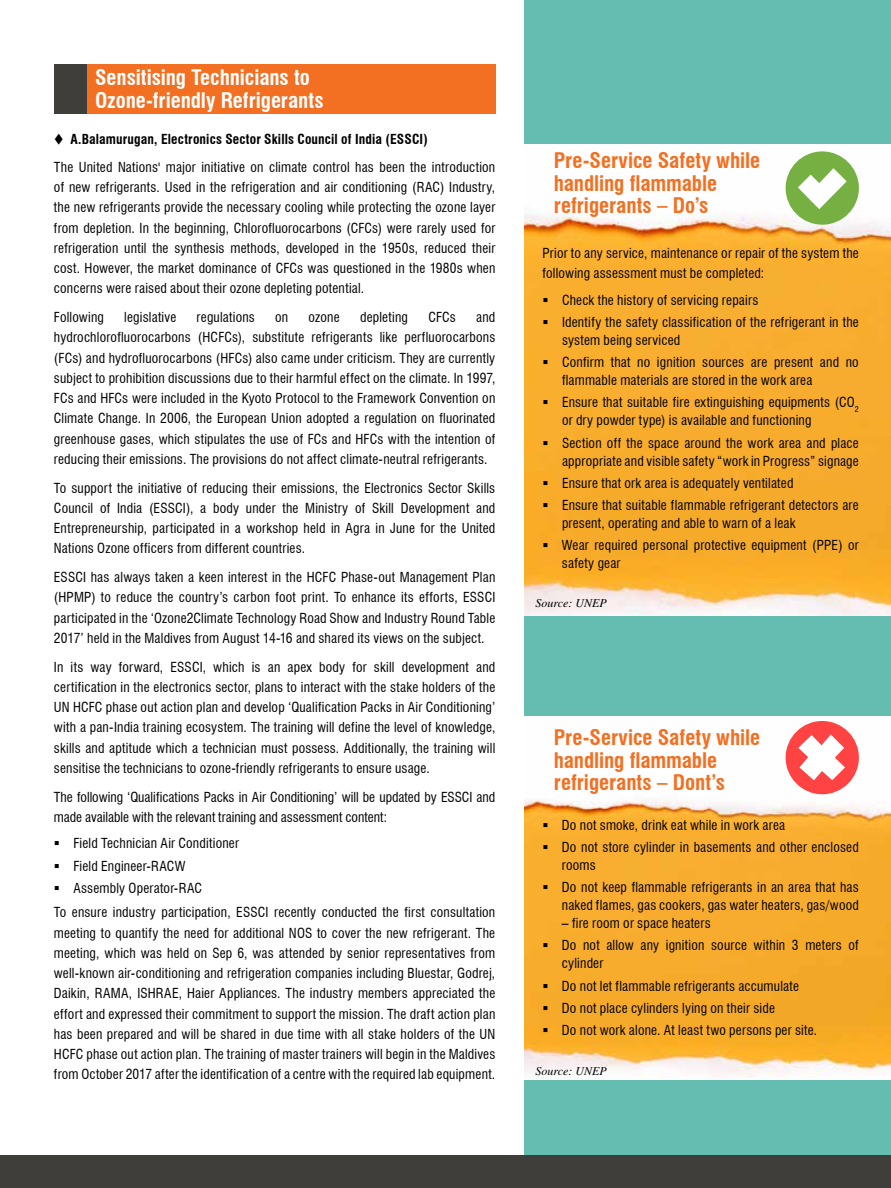
<style>
.page{position:relative;width:891px;height:1188px;background:#fff}
.page>*{position:absolute;margin:0;border:0;box-sizing:border-box;transform-origin:0 0}
.t1{font:700 condensed 21px/22.5px "Swiss 721 BT";color:#f36f21}
.t2{font:700 condensed 21px/22.5px "Swiss 721 BT";color:#fff}
.t3{font:condensed 13.5px/20.2px "Swiss 721 BT";letter-spacing:.015em;color:#000}
.t4{font:italic 12px "Times";color:#000}
.s1{font-weight:700}
</style>
<div class="page">
<div style="left:524px;top:0;width:367px;height:1156px;background:#65bdb2"></div>
<div style="left:54px;top:64px;width:441px;height:50px;background:#f36f21"></div>
<div style="left:54px;top:64px;width:33px;height:50px;background:#403e3b"></div>
<div style="left:0;top:1156px;width:891px;height:32px;background:#403e3b"></div>
<img style="left:524px;top:145px;width:367px;height:471px">
<img style="left:524px;top:717px;width:367px;height:362px">
<div style="left:786px;top:151px;width:73px;height:74px;background:#76b043;border-radius:50%"></div>
<div style="left:786px;top:721px;width:73px;height:73px;background:#ff4342;border-radius:50%"></div>
<svg style="left:798px;top:168px;width:49px;height:41px"></svg>
<svg style="left:798px;top:734px;width:47px;height:46px"></svg>
<svg style="left:544px;top:298px;width:4px;height:4px"></svg>
<svg style="left:544px;top:320px;width:4px;height:4px"></svg>
<svg style="left:544px;top:360px;width:4px;height:4px"></svg>
<svg style="left:544px;top:400px;width:4px;height:4px"></svg>
<svg style="left:544px;top:441px;width:4px;height:4px"></svg>
<svg style="left:544px;top:481px;width:4px;height:4px"></svg>
<svg style="left:544px;top:503px;width:4px;height:4px"></svg>
<svg style="left:544px;top:543px;width:4px;height:4px"></svg>
<svg style="left:544px;top:823px;width:4px;height:4px"></svg>
<svg style="left:544px;top:845px;width:4px;height:4px"></svg>
<svg style="left:544px;top:885px;width:4px;height:4px"></svg>
<svg style="left:544px;top:943px;width:3px;height:4px"></svg>
<svg style="left:544px;top:984px;width:3px;height:4px"></svg>
<svg style="left:544px;top:1006px;width:3px;height:4px"></svg>
<svg style="left:544px;top:1028px;width:3px;height:4px"></svg>
<h1 class="t2" style="left:95px;top:67px;width:230px">Sensitising Technicians to<br>Ozone-friendly Refrigerants</h1>
<p class="t3" style="left:54px;top:125px;width:443px;line-height:27.8px">▼ <span class="s1">A.Balamurugan, Electronics Sector Skills Council of India (ESSCI)<br></span>The United Nations' major initiative on climate control has been the introduction</p>
<p class="t3" style="left:54px;top:177px;width:443px;text-align:justify">of new refrigerants. Used in the refrigeration and air conditioning (RAC) Industry, the new refrigerants provide the necessary cooling while protecting the ozone layer from depletion. In the beginning, Chlorofluorocarbons (CFCs) were rarely used for refrigeration until the synthesis methods, developed in the 1950s, reduced their cost. However, the market dominance of CFCs was questioned in the 1980s when concerns were raised about their ozone depleting potential.</p>
<p class="t3" style="left:54px;top:307px;width:52px">Following</p>
<p class="t3" style="left:124px;top:307px;width:54px">legislative</p>
<p class="t3" style="left:197px;top:307px;width:60px">regulations</p>
<p class="t3" style="left:275px;top:307px;width:15px">on</p>
<p class="t3" style="left:309px;top:307px;width:33px">ozone</p>
<p class="t3" style="left:360px;top:307px;width:49px">depleting</p>
<p class="t3" style="left:428px;top:307px;width:29px">CFCs</p>
<p class="t3" style="left:54px;top:307px;width:443px;text-align:justify;text-indent:422px">and hydrochlorofluorocarbons (HCFCs), substitute refrigerants like perfluorocarbons (FCs) and hydrofluorocarbons (HFCs) also came under criticism. They are currently subject to prohibition discussions due to their harmful effect on the climate. In 1997, FCs and HFCs were included in the Kyoto Protocol to the Framework Convention on Climate Change. In 2006, the European Union adopted a regulation on fluorinated greenhouse gases, which stipulates the use of FCs and HFCs with the intention of reducing their emissions. The provisions do not affect climate-neutral refrigerants.</p>
<p class="t3" style="left:54px;top:478px;width:443px;text-align:justify">To support the initiative of reducing their emissions, the Electronics Sector Skills Council of India (ESSCI), a body under the Ministry of Skill Development and Entrepreneurship, participated in a workshop held in Agra in June for the United Nations Ozone officers from different countries.</p>
<p class="t3" style="left:54px;top:567px;width:443px;text-align:justify">ESSCI has always taken a keen interest in the HCFC Phase-out Management Plan (HPMP) to reduce the country’s carbon foot print. To enhance its efforts, ESSCI participated in the ‘Ozone2Climate Technology Road Show and Industry Round Table 2017’ held in the Maldives from August 14-16 and shared its views on the subject.</p>
<p class="t3" style="left:54px;top:657px;width:443px;text-align:justify">In its way forward, ESSCI, which is an apex body for skill development and certification in the electronics sector, plans to interact with the stake holders of the UN HCFC phase out action plan and develop ‘Qualification Packs in Air Conditioning’ with a pan-India training ecosystem. The training will define the level of knowledge, skills and aptitude which a technician must possess. Additionally, the training will sensitise the technicians to ozone-friendly refrigerants to ensure usage.</p>
<p class="t3" style="left:54px;top:787px;width:443px">The following ‘Qualifications Packs in Air Conditioning’ will be updated by ESSCI and made available with the relevant training and assessment content:</p>
<p class="t3" style="left:73px;top:832px;width:167px;line-height:22.2px">Field Technician Air Conditioner<br>Field Engineer-RACW<br>Assembly Operator-RAC</p>
<p class="t3" style="left:54px;top:902px;width:443px;text-align:justify">To ensure industry participation, ESSCI recently conducted the first consultation meeting to quantify the need for additional NOS to cover the new refrigerant. The meeting, which was held on Sep 6, was attended by senior representatives from well-known air-conditioning and refrigeration companies including Bluestar, Godrej, Daikin, RAMA, ISHRAE, Haier Appliances. The industry members appreciated the effort and expressed their commitment to support the mission. The draft action plan has been prepared and will be shared in due time with all stake holders of the UN HCFC phase out action plan. The training of master trainers will begin in the Maldives from October 2017 after the identification of a centre with the required lab equipment.</p>
<h1 class="t1" style="left:554px;top:149px;width:208px">Pre-Service Safety while handling flammable refrigerants – Do’s</h1>
<p class="t3" style="left:543px;top:243px;width:318px">Prior to any service, maintenance or repair of the system the following assessment must be completed:</p>
<p class="t3" style="left:562px;top:289px;width:298px;line-height:22.2px">Check the history of servicing repairs<br>Identify the safety classification of the refrigerant in the</p>
<p class="t3" style="left:562px;top:329px;width:298px;line-height:22.2px">system being serviced<br>Confirm that no ignition sources are present and no</p>
<p class="t3" style="left:562px;top:369px;width:298px;line-height:22.2px">flammable materials are stored in the work area<br>Ensure that suitable fire extinguishing equipments (CO<sub>2</sub></p>
<p class="t3" style="left:562px;top:409px;width:298px;line-height:22.2px">or dry powder type) is available and functioning<br>Section off the space around the work area and place</p>
<p class="t3" style="left:562px;top:450px;width:298px;line-height:22.2px">appropriate and visible safety “work in Progress” signage<br>Ensure that ork area is adequately ventilated<br>Ensure that suitable flammable refrigerant detectors are</p>
<p class="t3" style="left:562px;top:512px;width:298px;line-height:22.2px">present, operating and able to warn of a leak<br>Wear required personal protective equipment (PPE) or</p>
<p class="t3" style="left:562px;top:553px;width:60px">safety gear</p>
<p class="t4" style="left:536px;top:596px;width:73px">Source: UNEP</p>
<h1 class="t1" style="left:554px;top:726px;width:208px">Pre-Service Safety while handling flammable refrigerants – Dont’s</h1>
<p class="t3" style="left:562px;top:814px;width:298px;line-height:22.2px">Do not smoke, drink eat while in work area<br>Do not store cylinder in basements and other enclosed</p>
<p class="t3" style="left:562px;top:854px;width:298px;line-height:22.2px">rooms<br>Do not keep flammable refrigerants in an area that has</p>
<p class="t3" style="left:562px;top:895px;width:298px">naked flames, gas cookers, gas water heaters, gas/wood</p>
<p class="t3" style="left:562px;top:912px;width:298px;line-height:22.2px">– fire room or space heaters<br>Do not allow any ignition source within 3 meters of</p>
<p class="t3" style="left:562px;top:952px;width:257px;line-height:22.2px">cylinder<br>Do not let flammable refrigerants accumulate<br>Do not place cylinders lying on their side<br>Do not work alone. At least two persons per site.</p>
<p class="t4" style="left:536px;top:1064px;width:73px">Source: UNEP</p>
</div>
